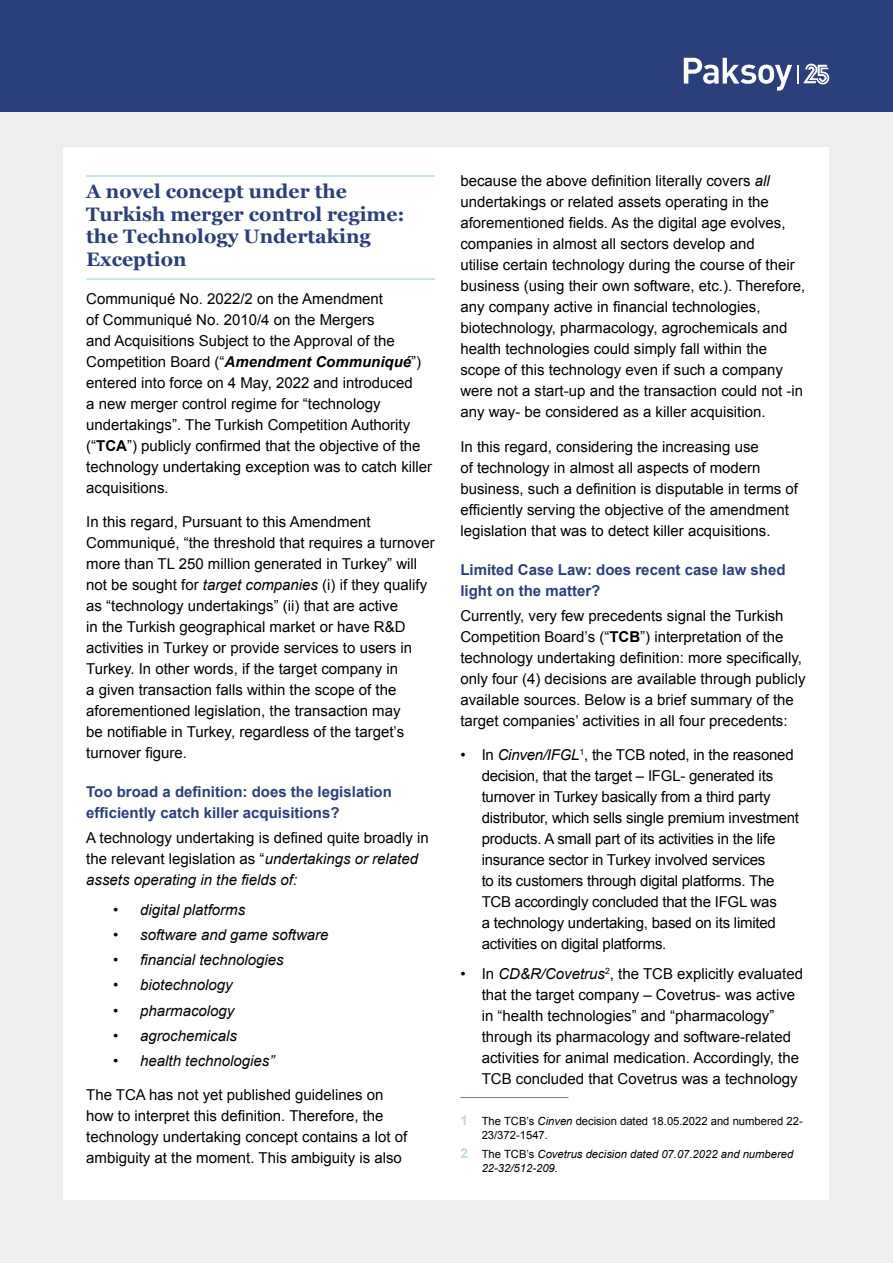
<style>
.page{position:relative;width:893px;height:1263px;background:#eee}
.page>*{position:absolute;margin:0;border:0;box-sizing:border-box;transform-origin:0 0}
.t1{font:700 19.5px/22.5px "Georgia";color:#2b407a}
.t2{font:15px/21px "Arial";color:#000}
.t3{font:700 15px/21px "Arial";color:#2b407a}
.t4{font:italic 15px "Arial";color:#000}
.t5{font:italic 11.25px/13.5px "Arial";color:#000}
.t6{font:11.25px/13.5px "Arial";color:#000}
.s1{font-weight:700;font-style:italic}
.s2{font-weight:700}
.s3{font-style:italic}
.s4{font-style:normal}
.s5{font-weight:700;font-size:13.5px;color:#b2e1d8}
.s6{font-weight:700;font-style:normal;font-size:13.5px;color:#b2e1d8}
</style>
<div class="page">
<div style="left:0;top:0;width:893px;height:112px;background:#2b407a"></div>
<div style="left:64px;top:147px;width:765px;height:1052px;background:#fff"></div>
<svg style="left:684px;top:58px;width:108px;height:33px"></svg>
<svg style="left:798px;top:63px;width:31px;height:21px"></svg>
<hr style="left:86px;top:175px;width:349px;height:2px;background:#b2e1d8">
<hr style="left:86px;top:278px;width:349px;height:2px;background:#b2e1d8">
<hr style="left:460px;top:1097px;width:108px;height:1px;background:#6b79a2">
<h1 class="t1" style="left:86px;top:179px;width:320px">A novel concept under the<br>Turkish merger control regime: the Technology Undertaking<br>Exception</h1>
<p class="t2" style="left:86px;top:288px;width:347px">Communiqué No. 2022/2 on the Amendment<br>of Communiqué No. 2010/4 on the Mergers<br>and Acquisitions Subject to the Approval of the Competition Board (“<span class="s1">Amendment Communiqué</span>”) entered into force on 4 May, 2022 and introduced<br>a new merger control regime for “technology undertakings”. The Turkish Competition Authority (“<span class="s2">TCA</span>”) publicly confirmed that the objective of the technology undertaking exception was to catch killer acquisitions.</p>
<p class="t2" style="left:86px;top:511px;width:350px">In this regard, Pursuant to this Amendment Communiqué, “the threshold that requires a turnover more than TL 250 million generated in Turkey” will not be sought for <span class="s3">target companies</span> (i) if they qualify as “technology undertakings” (ii) that are active<br>in the Turkish geographical market or have R&amp;D activities in Turkey or provide services to users in Turkey. In other words, if the target company in<br>a given transaction falls within the scope of the aforementioned legislation, the transaction may<br>be notifiable in Turkey, regardless of the target’s turnover figure.</p>
<p class="t3" style="left:86px;top:781px;width:307px">Too broad a definition: does the legislation efficiently catch killer acquisitions?</p>
<p class="t2" style="left:86px;top:827px;width:344px">A technology undertaking is defined quite broadly in the relevant legislation as “<span class="s3">undertakings or related assets operating in the fields of:</span></p>
<p class="t4" style="left:113px;top:900px;width:134px"><span class="s4">•</span> digital platforms</p>
<p class="t4" style="left:113px;top:925px;width:217px"><span class="s4">•</span> software and game software</p>
<p class="t4" style="left:113px;top:950px;width:172px"><span class="s4">•</span> financial technologies</p>
<p class="t4" style="left:113px;top:975px;width:121px"><span class="s4">•</span> biotechnology</p>
<p class="t4" style="left:113px;top:1001px;width:123px"><span class="s4">•</span> pharmacology</p>
<p class="t4" style="left:113px;top:1026px;width:125px"><span class="s4">•</span> agrochemicals</p>
<p class="t4" style="left:113px;top:1051px;width:163px"><span class="s4">•</span> health technologies”</p>
<p class="t2" style="left:86px;top:1084px;width:323px">The TCA has not yet published guidelines on how to interpret this definition. Therefore, the technology undertaking concept contains a lot of ambiguity at the moment. This ambiguity is also</p>
<p class="t2" style="left:460px;top:171px;width:346px">because the above definition literally covers <span class="s3">all </span>undertakings or related assets operating in the aforementioned fields. As the digital age evolves, companies in almost all sectors develop and<br>utilise certain technology during the course of their business (using their own software, etc.). Therefore, any company active in financial technologies, biotechnology, pharmacology, agrochemicals and health technologies could simply fall within the scope of this technology even if such a company were not a start-up and the transaction could not -in any way- be considered as a killer acquisition.</p>
<p class="t2" style="left:460px;top:436px;width:339px">In this regard, considering the increasing use<br>of technology in almost all aspects of modern business, such a definition is disputable in terms of efficiently serving the objective of the amendment legislation that was to detect killer acquisitions.</p>
<p class="t3" style="left:460px;top:559px;width:327px">Limited Case Law: does recent case law shed light on the matter?</p>
<p class="t2" style="left:460px;top:605px;width:347px">Currently, very few precedents signal the Turkish Competition Board’s (“<span class="s2">TCB</span>”) interpretation of the technology undertaking definition: more specifically, only four (4) decisions are available through publicly available sources. Below is a brief summary of the target companies’ activities in all four precedents:</p>
<p class="t2" style="left:482px;top:745px;width:319px;text-indent:-21px">• In <span class="s3">Cinven/IFGL</span><sup>1</sup>, the TCB noted, in the reasoned decision, that the target – IFGL- generated its turnover in Turkey basically from a third party distributor, which sells single premium investment products. A small part of its activities in the life insurance sector in Turkey involved services<br>to its customers through digital platforms. The TCB accordingly concluded that the IFGL was<br>a technology undertaking, based on its limited activities on digital platforms.</p>
<p class="t2" style="left:482px;top:963px;width:323px;text-indent:-21px">• In <span class="s3">CD&amp;R/Covetrus</span><sup>2</sup>, the TCB explicitly evaluated that the target company – Covetrus- was active in “health technologies” and “pharmacology” through its pharmacology and software-related activities for animal medication. Accordingly, the TCB concluded that Covetrus was a technology</p>
<p class="t6" style="left:482px;top:1115px;width:323px;text-indent:-21px"><span class="s5">1</span> The TCB’s <span class="s3">Cinven</span> decision dated 18.05.2022 and numbered 22-<br>23/372-1547.</p>
<p class="t5" style="left:482px;top:1147px;width:313px;text-indent:-21px"><span class="s6">2</span> <span class="s4">The TCB’s</span> Covetrus decision dated 07.07.2022 and numbered<br>22-32/512-209.</p>
</div>
